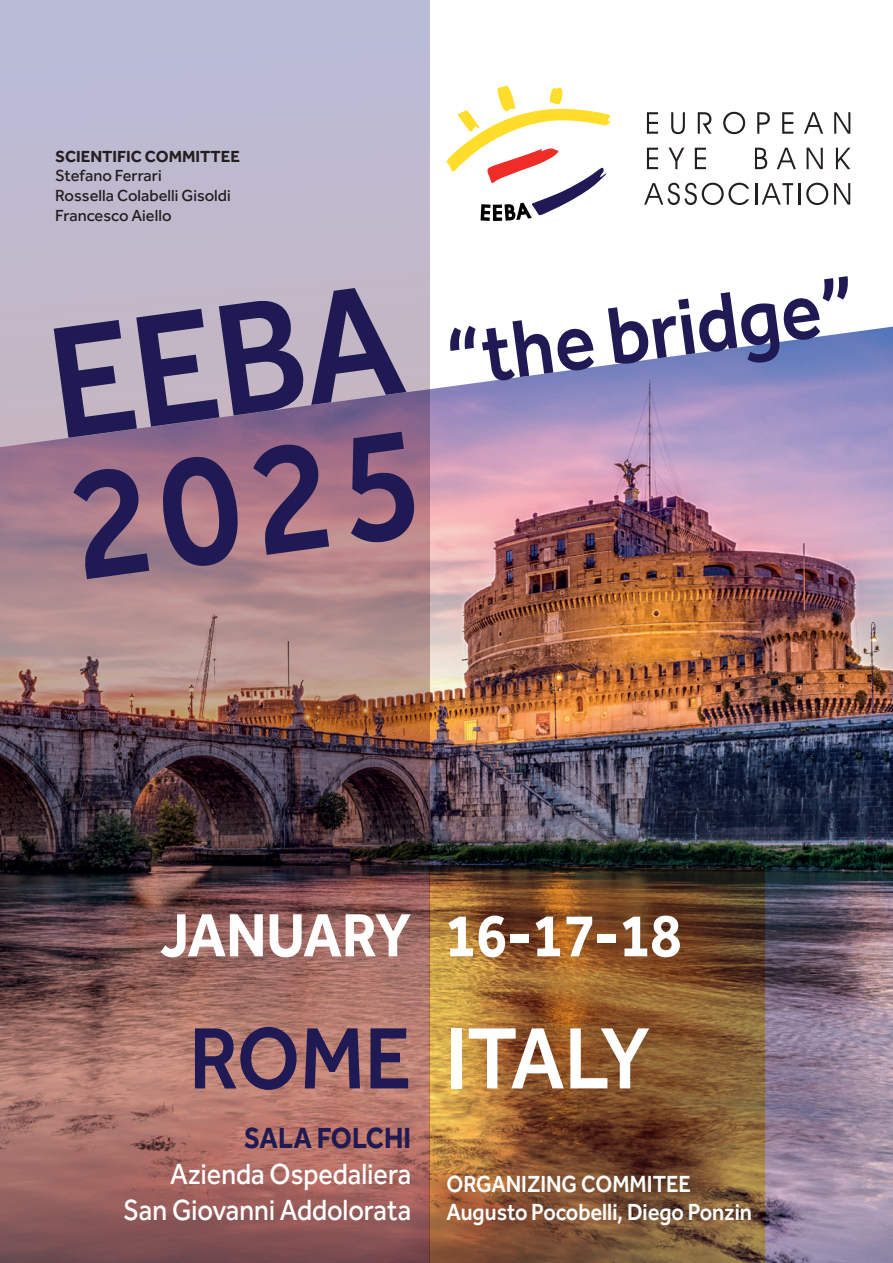
<style>
.page{position:relative;width:893px;height:1263px;background:#fff}
.page>*{position:absolute;margin:0;border:0;box-sizing:border-box;transform-origin:0 0}
.t1{font:600 165px/142.6px "Effra CC";color:#1f1a53;scale:.9 1}
.t2{font:600 90px "Effra CC";color:#fff;scale:.9 1}
.t3{font:600 84px "Effra CC";color:#1f1a53;scale:.9 1}
.t4{font:700 63px "Effra CC";color:#fff;scale:.9 1}
.t5{font:500 30px/36px "Effra CC";color:#fff;text-align:right;scale:.9 1}
.t6{font:700 30px "Effra CC";color:#1f1a53;scale:.9 1}
.t7{font:600 24px/28.8px "Effra CC";color:#fff;scale:.9 1}
.t8{font:500 16.5px/19.8px "Effra CC";color:#231f20}
.t9{font:700 16.5px "Effra CC";color:#231f20}
.s1{color:#1f1a53}
</style>
<div class="page">
<div style="left:0;top:0;width:429px;height:1263px;background:#bebad0"></div>
<img style="left:0;top:326px;width:893px;height:937px">
<svg style="left:647px;top:112px;width:11px;height:22px"></svg>
<svg style="left:671px;top:112px;width:14px;height:22px"></svg>
<svg style="left:698px;top:112px;width:13px;height:22px"></svg>
<svg style="left:723px;top:112px;width:22px;height:22px"></svg>
<svg style="left:757px;top:112px;width:13px;height:22px"></svg>
<svg style="left:782px;top:112px;width:11px;height:22px"></svg>
<svg style="left:804px;top:112px;width:19px;height:22px"></svg>
<svg style="left:834px;top:112px;width:16px;height:22px"></svg>
<svg style="left:647px;top:148px;width:11px;height:21px"></svg>
<svg style="left:668px;top:148px;width:16px;height:21px"></svg>
<svg style="left:695px;top:148px;width:11px;height:21px"></svg>
<svg style="left:755px;top:148px;width:12px;height:21px"></svg>
<svg style="left:777px;top:148px;width:19px;height:21px"></svg>
<svg style="left:807px;top:148px;width:16px;height:21px"></svg>
<svg style="left:836px;top:148px;width:14px;height:21px"></svg>
<svg style="left:644px;top:183px;width:105px;height:22px"></svg>
<hr style="left:755px;top:183px;width:2px;height:22px;background:#231f20">
<svg style="left:762px;top:183px;width:31px;height:22px"></svg>
<hr style="left:798px;top:183px;width:2px;height:22px;background:#231f20">
<svg style="left:806px;top:183px;width:22px;height:22px"></svg>
<svg style="left:834px;top:183px;width:16px;height:22px"></svg>
<svg style="left:447px;top:86px;width:164px;height:135px"></svg>
<svg style="left:429px;top:865px;width:336px;height:398px;background:#86592f"></svg>
<p class="t9" style="left:55px;top:145px;width:186px">SCIENTIFIC COMMITTEE</p>
<p class="t8" style="left:55px;top:168px;width:177px">Stefano Ferrari<br>Rossella Colabelli Gisoldi<br>Francesco Aiello</p>
<h1 class="t1" style="left:42px;top:330px;width:395px;rotate:-8deg">EEBA<br>2025</h1>
<h3 class="t3" style="left:440px;top:307px;width:458px;rotate:-8deg">“the bridge”</h3>
<h3 class="t4" style="left:160px;top:894px;width:581px">JANUARY 16-17-18</h3>
<h2 class="t2" style="left:189px;top:1001px;width:514px"><span class="s1">ROME</span> ITALY</h2>
<h3 class="t6" style="left:244px;top:1119px;width:187px">SALA FOLCHI</h3>
<h3 class="t5" style="left:123px;top:1159px;width:322px">Azienda Ospedaliera<br>San Giovanni Addolorata</h3>
<h3 class="t7" style="left:446px;top:1171px;width:341px">ORGANIZING COMMITEE<br>Augusto Pocobelli, Diego Ponzin</h3>
</div>
